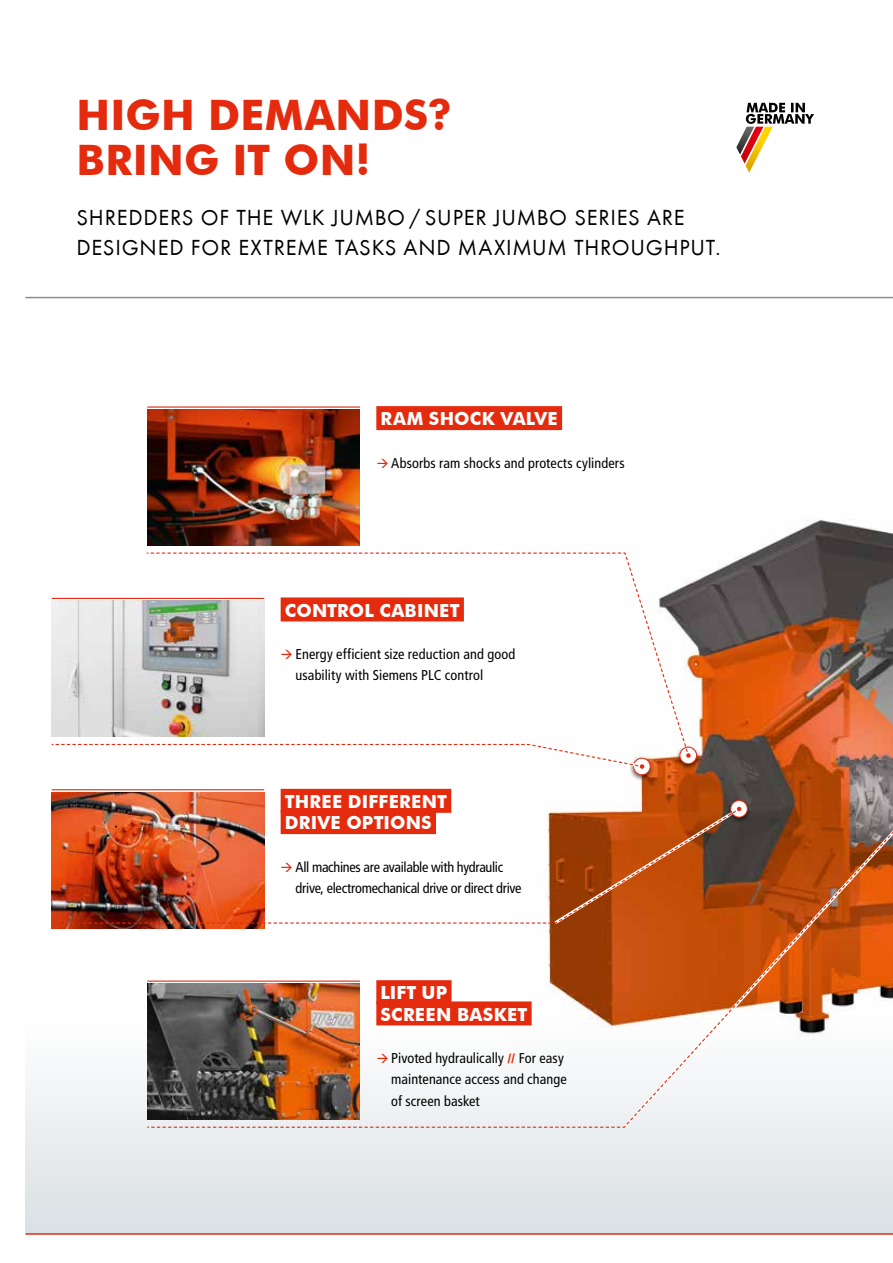
<style>
.page{position:relative;width:893px;height:1263px;background:#fff}
.page>*{position:absolute;margin:0;border:0;box-sizing:border-box;transform-origin:0 0}
.t1{font:700 42px/45px "Futura BT";letter-spacing:.005em;color:#e52b0e}
.t2{font:22.5px/30px "Futura T";letter-spacing:.035em;color:#000}
.t3{font:700 18px/21.3px "Futura BT";letter-spacing:.01em;color:#fff}
.t4{font:condensed 14.25px/21.3px "Frutiger";letter-spacing:.005em;color:#000}
.t5{font:condensed 14.25px/21.3px "Frutiger";letter-spacing:-.02em;color:#000}
.s1{font-weight:900;font-size:13.5px;color:#e52b0e}
</style>
<div class="page">
<div style="left:26px;top:1020px;width:867px;height:213px;background:linear-gradient(to bottom,#fff,#dae0e3)"></div>
<hr style="left:26px;top:1233px;width:867px;height:2px;background:#e52b0e">
<hr style="left:26px;top:297px;width:867px;height:1px;background:#868d91">
<img style="left:692px;top:519px;width:201px;height:213px">
<hr style="left:147px;top:406px;width:213px;height:2px;background:#e52b0e">
<hr style="left:52px;top:789px;width:212px;height:1px;background:#e52b0e">
<img style="left:52px;top:792px;width:94px;height:136px">
<img style="left:147px;top:409px;width:213px;height:137px">
<svg style="left:736px;top:103px;width:78px;height:70px"></svg>
<svg style="left:146px;top:735px;width:747px;height:393px"></svg>
<div style="left:726px;top:798px;width:26px;height:26px;background:#000;opacity:.65"></div>
<svg style="left:731px;top:800px;width:16px;height:17px"></svg>
<div style="left:730px;top:800px;width:17px;height:17px;border:1px solid #e52b0e;border-radius:50%"></div>
<div style="left:281px;top:789px;width:170px;height:24px;background:#e52b0e"></div>
<div style="left:376px;top:406px;width:186px;height:24px;background:#e52b0e"></div>
<div style="left:376px;top:980px;width:76px;height:24px;background:#e52b0e"></div>
<div style="left:376px;top:1001px;width:156px;height:24px;background:#e52b0e"></div>
<svg style="left:51px;top:552px;width:641px;height:218px"></svg>
<img style="left:82px;top:805px;width:661px;height:122px">
<svg style="left:377px;top:1054px;width:11px;height:9px"></svg>
<h1 class="t1" style="left:77px;top:92px;width:377px">HIGH DEMANDS?<br>BRING IT ON!</h1>
<h2 class="t2" style="left:77px;top:202px;width:645px">SHREDDERS OF THE WLK JUMBO / SUPER JUMBO SERIES ARE<br>DESIGNED FOR EXTREME TASKS AND MAXIMUM THROUGHPUT.</h2>
<p class="t3" style="left:381px;top:408px;width:179px">RAM SHOCK VALVE</p>
<p class="t4" style="left:391px;top:452px;width:235px">Absorbs ram shocks and protects cylinders</p>
<p class="t3" style="left:285px;top:599px;width:176px">CONTROL CABINET</p>
<p class="t4" style="left:296px;top:644px;width:221px">Energy efficient size reduction and good usability with Siemens PLC control</p>
<p class="t3" style="left:285px;top:791px;width:164px">THREE DIFFERENT<br>DRIVE OPTIONS</p>
<p class="t5" style="left:296px;top:856px;width:228px">All machines are available with hydraulic drive, electromechanical drive or direct drive</p>
<p class="t3" style="left:381px;top:982px;width:148px">LIFT UP<br>SCREEN BASKET</p>
<p class="t4" style="left:391px;top:1047px;width:177px">Pivoted hydraulically <span class="s1">//</span> For easy maintenance access and change of screen basket</p>
</div>
